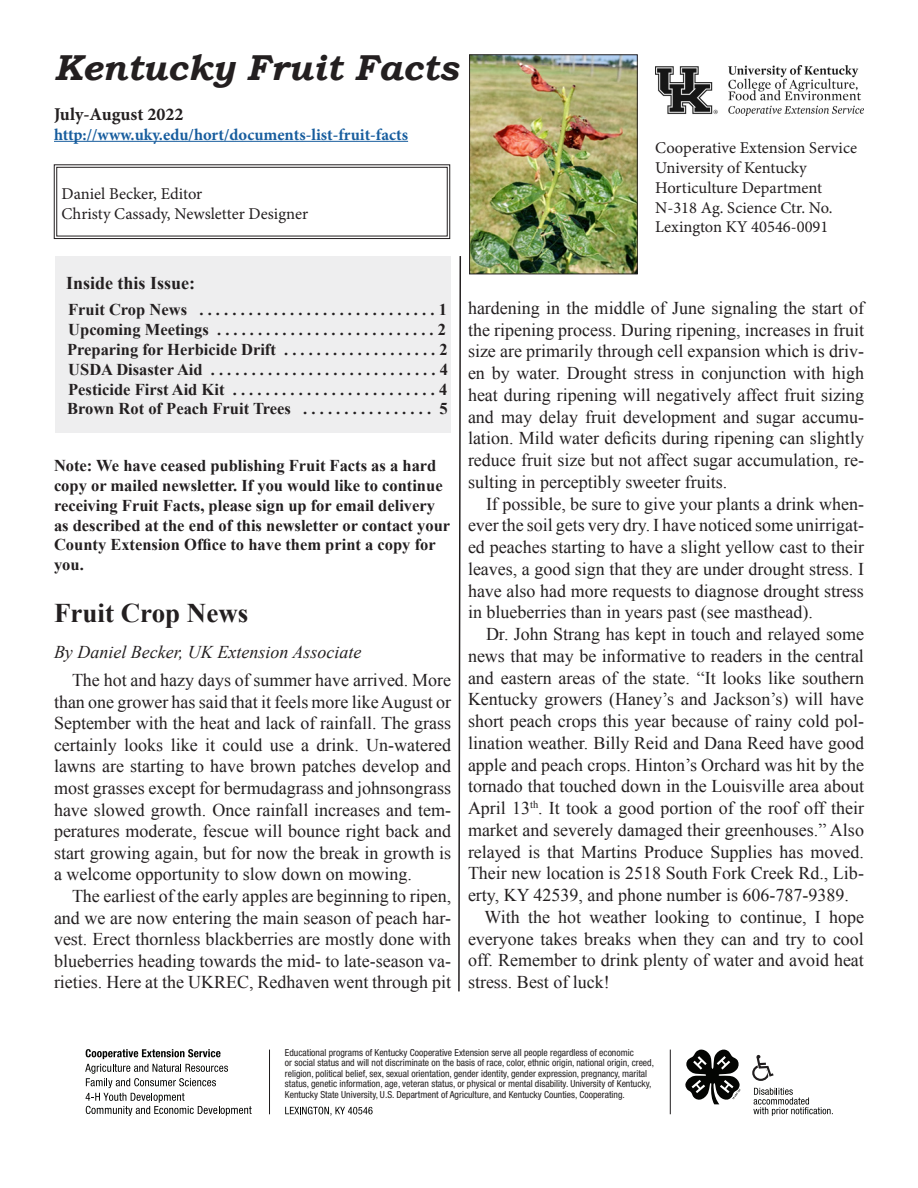
<style>
.page{position:relative;width:918px;height:1188px;background:#fff}
.page>*{position:absolute;margin:0;border:0;box-sizing:border-box;transform-origin:0 0}
.t1{font:italic 700 36px "Bookman Old Style";color:#231f20}
.t2{font:700 27px "Times New Roman";color:#231f20}
.t3{font:18px/21.8px "Times New Roman";color:#231f20;text-align:justify}
.t4{font:italic 18px "Times New Roman";color:#231f20}
.t5{font:700 18px "Times New Roman";color:#231f20}
.t6{font:700 18px "Minion Pro";color:#231f20}
.t7{font:700 16.5px/19.8px "Times New Roman";color:#231f20}
.t8{font:16.5px "Minion Pro";color:#231f20}
.t9{font:700 16.5px "Minion Pro";color:#175d9e}
.t10{font:condensed 9.75px/10.4px "Helvetica Neue LT Std";color:#231f20}
</style>
<div class="page">
<hr style="left:54px;top:141px;width:354px;height:1px;background:#175d9e">
<svg style="left:54px;top:164px;width:396px;height:75px"></svg>
<div style="left:56px;top:167px;width:392px;height:69px;border:1px solid #231f20"></div>
<img style="left:655px;top:65px;width:209px;height:50px">
<div style="left:55px;top:256px;width:395px;height:177px;background:#eeeeef"></div>
<div style="left:752px;top:1065px;width:17px;height:16px;border:2px solid #201d1e;border-radius:50%"></div>
<svg style="left:755px;top:1054px;width:19px;height:25px"></svg>
<svg style="left:85px;top:1049px;width:167px;height:67px"></svg>
<svg style="left:285px;top:1107px;width:88px;height:9px"></svg>
<svg style="left:753px;top:1088px;width:80px;height:28px"></svg>
<hr style="left:269px;top:1050px;width:1px;height:64px;background:#201d1e">
<hr style="left:670px;top:1050px;width:1px;height:64px;background:#201d1e">
<svg style="left:685px;top:1050px;width:56px;height:54px"></svg>
<svg style="left:458px;top:256px;width:3px;height:736px"></svg>
<img style="left:471px;top:56px;width:165px;height:216px">
<div style="left:469px;top:54px;width:169px;height:220px;border:1px solid #231f20"></div>
<p class="t1" style="left:54px;top:46px;width:405px">Kentucky Fruit Facts</p>
<p class="t6" style="left:54px;top:101px;width:131px">July-August 2022</p>
<p class="t9" style="left:54px;top:123px;width:356px">http://www.uky.edu/hort/documents-list-fruit-facts</p>
<p class="t8" style="left:62px;top:183px;width:142px">Daniel Becker, Editor</p>
<p class="t8" style="left:62px;top:203px;width:248px">Christy Cassady, Newsletter Designer</p>
<p class="t8" style="left:655px;top:137px;width:203px">Cooperative Extension Service</p>
<p class="t8" style="left:655px;top:157px;width:153px">University of Kentucky</p>
<p class="t8" style="left:655px;top:177px;width:169px">Horticulture Department</p>
<p class="t8" style="left:655px;top:196px;width:179px">N-318 Ag. Science Ctr. No.</p>
<p class="t8" style="left:655px;top:216px;width:175px">Lexington KY 40546-0091</p>
<p class="t5" style="left:66px;top:270px;width:131px">Inside this Issue:</p>
<p class="t7" style="left:68px;top:300px;width:380px">Fruit Crop News . . . . . . . . . . . . . . . . . . . . . . . . . . . . . 1<br>Upcoming Meetings . . . . . . . . . . . . . . . . . . . . . . . . . . . 2</p>
<p class="t7" style="left:67px;top:339px;width:382px">Preparing for Herbicide Drift . . . . . . . . . . . . . . . . . . . 2</p>
<p class="t7" style="left:68px;top:359px;width:381px">USDA Disaster Aid . . . . . . . . . . . . . . . . . . . . . . . . . . . . 4</p>
<p class="t7" style="left:68px;top:379px;width:381px">Pesticide First Aid Kit . . . . . . . . . . . . . . . . . . . . . . . . . 4</p>
<p class="t7" style="left:67px;top:399px;width:382px">Brown Rot of Peach Fruit Trees . . . . . . . . . . . . . . . . 5</p>
<p class="t7" style="left:54px;top:455px;width:398px">Note: We have ceased publishing Fruit Facts as a hard copy or mailed newsletter. If you would like to continue receiving Fruit Facts, please sign up for email delivery as described at the end of this newsletter or contact your County Extension Office to have them print a copy for you.</p>
<p class="t2" style="left:54px;top:595px;width:196px">Fruit Crop News</p>
<p class="t4" style="left:54px;top:639px;width:309px">By Daniel Becker, UK Extension Associate</p>
<p class="t3" style="left:54px;top:669px;width:399px;text-indent:18px">The hot and hazy days of summer have arrived. More than one grower has said that it feels more like August or September with the heat and lack of rainfall. The grass certainly looks like it could use a drink. Un-watered lawns are starting to have brown patches develop and most grasses except for bermudagrass and johnsongrass have slowed growth. Once rainfall increases and tem&shy;peratures moderate, fescue will bounce right back and start growing again, but for now the break in growth is a welcome opportunity to slow down on mowing.</p>
<p class="t3" style="left:54px;top:885px;width:399px;text-indent:18px">The earliest of the early apples are beginning to ripen, and we are now entering the main season of peach har&shy;vest. Erect thornless blackberries are mostly done with blueberries heading towards the mid- to late-season va&shy;rieties. Here at the UKREC, Redhaven went through pit</p>
<p class="t3" style="left:468px;top:297px;width:398px">hardening in the middle of June signaling the start of the ripening process. During ripening, increases in fruit size are primarily through cell expansion which is driv&shy;en by water. Drought stress in conjunction with high heat during ripening will negatively affect fruit sizing and may delay fruit development and sugar accumu&shy;lation. Mild water deficits during ripening can slightly reduce fruit size but not affect sugar accumulation, re&shy;sulting in perceptibly sweeter fruits.</p>
<p class="t3" style="left:468px;top:492px;width:398px;text-indent:18px">If possible, be sure to give your plants a drink when&shy;ever the soil gets very dry. I have noticed some unirrigat&shy;ed peaches starting to have a slight yellow cast to their leaves, a good sign that they are under drought stress. I have also had more requests to diagnose drought stress in blueberries than in years past (see masthead).</p>
<p class="t3" style="left:468px;top:623px;width:398px;text-indent:18px">Dr. John Strang has kept in touch and relayed some news that may be informative to readers in the central and eastern areas of the state. “It looks like southern Kentucky growers (Haney’s and Jackson’s) will have short peach crops this year because of rainy cold pol&shy;lination weather. Billy Reid and Dana Reed have good apple and peach crops. Hinton’s Orchard was hit by the tornado that touched down in the Louisville area about April 13<sup>th</sup>. It took a good portion of the roof off their market and severely damaged their greenhouses.” Also relayed is that Martins Produce Supplies has moved.<br>Their new location is 2518 South Fork Creek Rd., Lib&shy;erty, KY 42539, and phone number is 606-787-9389.</p>
<p class="t3" style="left:468px;top:906px;width:398px;text-indent:17px">With the hot weather looking to continue, I hope everyone takes breaks when they can and try to cool off. Remember to drink plenty of water and avoid heat stress. Best of luck!</p>
<p class="t10" style="left:285px;top:1047px;width:371px">Educational programs of Kentucky Cooperative Extension serve all people regardless of economic<br>or social status and will not discriminate on the basis of race, color, ethnic origin, national origin, creed, religion, political belief, sex, sexual orientation, gender identity, gender expression, pregnancy, marital status, genetic information, age, veteran status, or physical or mental disability. University of Kentucky, Kentucky State University, U.S. Department of Agriculture, and Kentucky Counties, Cooperating.</p>
</div>
